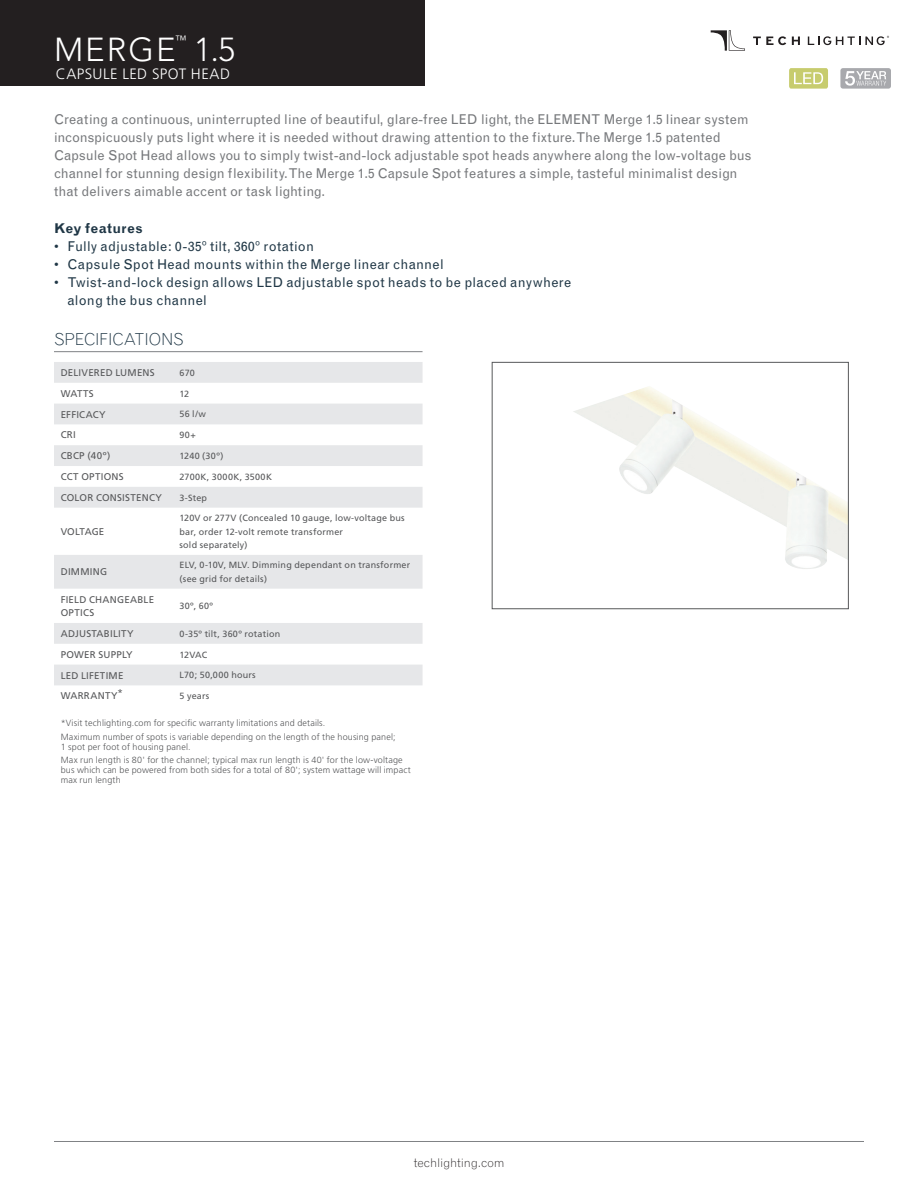
<style>
.page{position:relative;width:918px;height:1188px;background:#fff}
.page>*{position:absolute;margin:0;border:0;box-sizing:border-box;transform-origin:0 0}
.t1{font:300 33px "Avenir";letter-spacing:.06em;color:#fff}
.Spec_Header{font:300 16.5px "Grotesque";letter-spacing:-.015em;color:#203746}
.t2{font:300 15px "Frutiger";letter-spacing:.03em;color:#fff}
.t3{font:13.5px/18px "Grotesque";letter-spacing:-.005em;color:#76787b}
.t4{font:13.5px/18px "Grotesque";letter-spacing:.02em;color:#203746}
.t5{font:700 13.5px "Grotesque";letter-spacing:.02em;color:#203746}
.t6{font:300 12px "Grotesque";letter-spacing:-.01em;color:#231f20}
.t7{font:300 12px "Avenir";color:#fff}
.t8{font:9.75px/13.5px "Frutiger";letter-spacing:.025em;color:#57585a}
.t9{font:9.75px "Frutiger";color:#57585a}
.t10{font:300 9px/9.8px "Frutiger";letter-spacing:.015em;color:#57585a}
.t11{font:9px/13.5px "Frutiger";letter-spacing:.02em;color:#57585a}
</style>
<div class="page">
<div style="left:0;top:0;width:425px;height:86px;background:#231f20"></div>
<hr style="left:54px;top:1141px;width:810px;height:1px;background:#808285">
<div style="left:840px;top:68px;width:51px;height:21px;background:#a8a9ad;border-radius:3px"></div>
<svg style="left:845px;top:71px;width:41px;height:15px"></svg>
<div style="left:789px;top:68px;width:39px;height:21px;background:#c7cc6e;border-radius:2px"></div>
<svg style="left:794px;top:72px;width:29px;height:12px"></svg>
<svg style="left:753px;top:36px;width:33px;height:9px"></svg>
<svg style="left:792px;top:37px;width:8px;height:8px"></svg>
<svg style="left:808px;top:36px;width:81px;height:9px"></svg>
<svg style="left:711px;top:30px;width:34px;height:21px"></svg>
<img style="left:573px;top:386px;width:274px;height:183px">
<div style="left:492px;top:362px;width:357px;height:247px;border:1px solid #57585a"></div>
<svg style="left:54px;top:362px;width:369px;height:323px"></svg>
<hr style="left:54px;top:351px;width:369px;height:1px;background:#808285">
<h1 class="t1" style="left:54px;top:31px;width:123px">MERGE</h1>
<p class="t7" style="left:175px;top:33px;width:13px">™</p>
<h1 class="t1" style="left:194px;top:31px;width:43px">1.5</h1>
<p class="t2" style="left:56px;top:65px;width:176px">CAPSULE LED SPOT HEAD</p>
<p class="t3" style="left:54px;top:110px;width:699px">Creating a continuous, uninterrupted line of beautiful, glare-free LED light, the ELEMENT Merge 1.5 linear system inconspicuously puts light where it is needed without drawing attention to the fixture. The Merge 1.5 patented Capsule Spot Head allows you to simply twist-and-lock adjustable spot heads anywhere along the low-voltage bus channel for stunning design flexibility. The Merge 1.5 Capsule Spot features a simple, tasteful minimalist design that delivers aimable accent or task lighting.</p>
<p class="t5" style="left:54px;top:220px;width:90px">Key features</p>
<p class="t4" style="left:54px;top:237px;width:262px">• Fully adjustable: 0-35º tilt, 360º rotation</p>
<p class="t4" style="left:54px;top:255px;width:391px">• Capsule Spot Head mounts within the Merge linear channel</p>
<p class="t4" style="left:68px;top:273px;width:505px;text-indent:-14px">• Twist-and-lock design allows LED adjustable spot heads to be placed anywhere along the bus channel</p>
<p class="Spec_Header" style="left:54px;top:329px;width:131px">SPECIFICATIONS</p>
<p class="t8" style="left:61px;top:366px;width:96px">DELIVERED LUMENS</p>
<p class="t11" style="left:180px;top:366px;width:17px">670</p>
<p class="t8" style="left:61px;top:387px;width:35px">WATTS</p>
<p class="t11" style="left:180px;top:387px;width:11px">12</p>
<p class="t8" style="left:61px;top:408px;width:47px">EFFICACY</p>
<p class="t11" style="left:180px;top:408px;width:28px">56 l/w</p>
<p class="t8" style="left:61px;top:428px;width:17px">CRI</p>
<p class="t11" style="left:180px;top:428px;width:18px">90+</p>
<p class="t8" style="left:61px;top:449px;width:51px">CBCP (40º)</p>
<p class="t11" style="left:180px;top:449px;width:46px">1240 (30º)</p>
<p class="t8" style="left:61px;top:470px;width:65px">CCT OPTIONS</p>
<p class="t11" style="left:180px;top:470px;width:94px">2700K, 3000K, 3500K</p>
<p class="t8" style="left:61px;top:491px;width:103px">COLOR CONSISTENCY</p>
<p class="t11" style="left:180px;top:491px;width:29px">3-Step</p>
<p class="t9" style="left:61px;top:526px;width:45px">VOLTAGE</p>
<p class="t11" style="left:180px;top:511px;width:227px">120V or 277V (Concealed 10 gauge, low-voltage bus bar, order 12-volt remote transformer<br>sold separately)</p>
<p class="t8" style="left:61px;top:565px;width:48px">DIMMING</p>
<p class="t11" style="left:180px;top:559px;width:232px">ELV, 0-10V, MLV. Dimming dependant on transformer (see grid for details)</p>
<p class="t8" style="left:61px;top:593px;width:95px">FIELD CHANGEABLE<br>OPTICS</p>
<p class="t11" style="left:180px;top:599px;width:35px">30º, 60º</p>
<p class="t8" style="left:61px;top:627px;width:74px">ADJUSTABILITY</p>
<p class="t11" style="left:180px;top:627px;width:102px">0-35º tilt, 360º rotation</p>
<p class="t8" style="left:61px;top:648px;width:74px">POWER SUPPLY</p>
<p class="t11" style="left:180px;top:648px;width:29px">12VAC</p>
<p class="t8" style="left:61px;top:669px;width:64px">LED LIFETIME</p>
<p class="t11" style="left:180px;top:669px;width:78px">L70; 50,000 hours</p>
<p class="t8" style="left:61px;top:689px;width:64px">WARRANTY*</p>
<p class="t11" style="left:180px;top:689px;width:31px">5 years</p>
<p class="t10" style="left:61px;top:719px;width:266px">*Visit techlighting.com for specific warranty limitations and details.</p>
<p class="t10" style="left:61px;top:732px;width:337px">Maximum number of spots is variable depending on the length of the housing panel;<br>1 spot per foot of housing panel.</p>
<p class="t10" style="left:61px;top:755px;width:352px">Max run length is 80' for the channel; typical max run length is 40' for the low-voltage bus which can be powered from both sides for a total of 80'; system wattage will impact max run length</p>
<p class="t6" style="left:414px;top:1155px;width:92px">techlighting.com</p>
</div>
